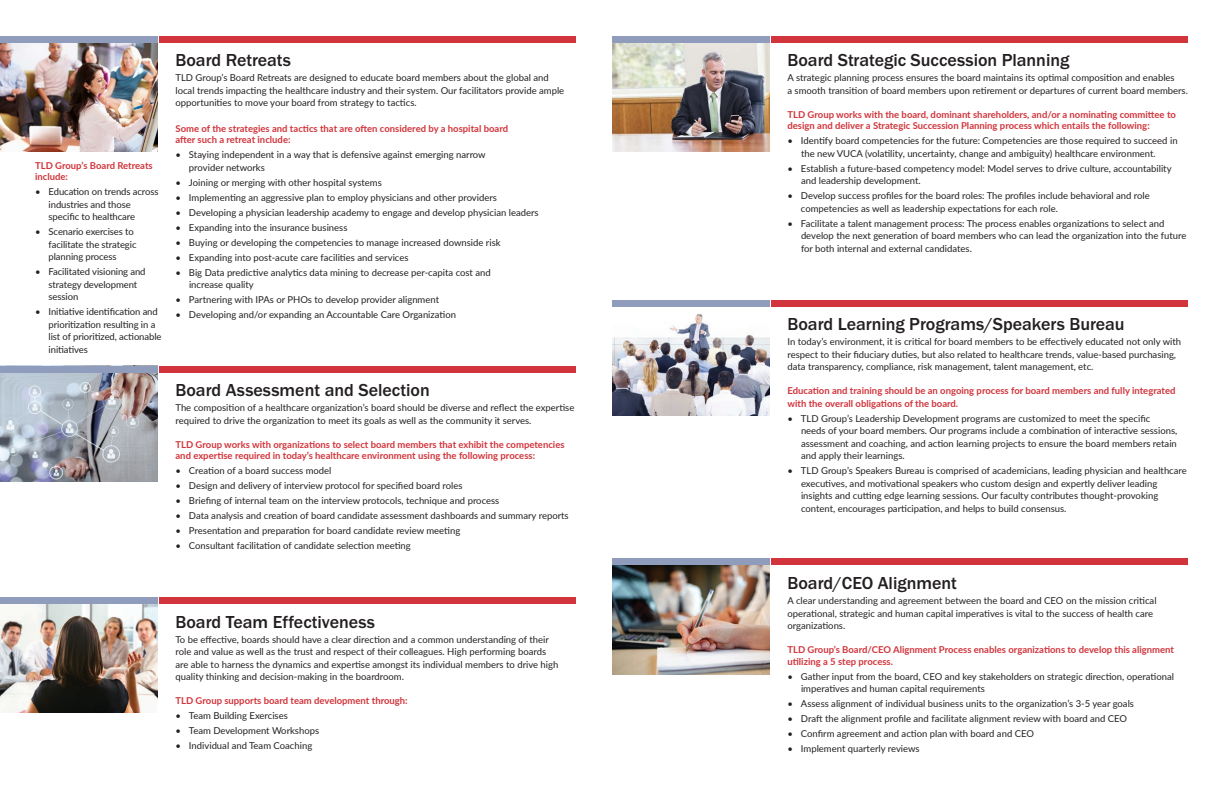
<style>
.page{position:relative;width:1224px;height:792px;background:#fff}
.page>*{position:absolute;margin:0;border:0;box-sizing:border-box;transform-origin:0 0}
.Item_subs{font:500 18px "Franklin Gothic URW";color:#231f20}
.Bullets{font:9.5px/12.5px "Lato";color:#231f20}
.text{font:9.5px/12.5px "Lato";color:#231f20}
.Red_Subs{font:700 9.5px/11.5px "Lato";color:#d1343b}
</style>
<div class="page">
<img style="left:0;top:42px;width:158px;height:109px">
<img style="left:0;top:372px;width:158px;height:109px">
<img style="left:612px;top:565px;width:158px;height:109px">
<img style="left:612px;top:42px;width:158px;height:109px">
<img style="left:612px;top:306px;width:158px;height:109px">
<div style="left:0;top:36px;width:158px;height:6px;background:#909cbc"></div>
<div style="left:0;top:366px;width:158px;height:6px;background:#909cbc"></div>
<div style="left:612px;top:559px;width:158px;height:6px;background:#909cbc"></div>
<div style="left:612px;top:36px;width:158px;height:6px;background:#909cbc"></div>
<div style="left:612px;top:300px;width:158px;height:6px;background:#909cbc"></div>
<div style="left:160px;top:36px;width:416px;height:6px;background:#d1343b"></div>
<div style="left:772px;top:36px;width:416px;height:6px;background:#d1343b"></div>
<div style="left:160px;top:366px;width:416px;height:6px;background:#d1343b"></div>
<div style="left:772px;top:559px;width:416px;height:6px;background:#d1343b"></div>
<div style="left:772px;top:300px;width:416px;height:6px;background:#d1343b"></div>
<img style="left:0;top:604px;width:158px;height:109px">
<div style="left:0;top:598px;width:158px;height:6px;background:#909cbc"></div>
<div style="left:160px;top:598px;width:416px;height:6px;background:#d1343b"></div>
<p class="Red_Subs" style="left:35px;top:159px;width:119px">TLD Group’s Board Retreats include:</p>
<p class="Bullets" style="left:49px;top:185px;width:111px;text-indent:-14px">• Education on trends across industries and those specific to healthcare</p>
<p class="Bullets" style="left:49px;top:225px;width:89px;text-indent:-14px">• Scenario exercises to facilitate the strategic planning process</p>
<p class="Bullets" style="left:49px;top:265px;width:99px;text-indent:-13px">• Facilitated visioning and strategy development session</p>
<p class="Bullets" style="left:49px;top:305px;width:114px;text-indent:-14px">• Initiative identification and prioritization resulting in a list of prioritized, actionable initiatives</p>
<p class="Item_subs" style="left:176px;top:49px;width:117px">Board Retreats</p>
<p class="text" style="left:176px;top:71px;width:390px">TLD Group’s Board Retreats are designed to educate board members about the global and local trends impacting the healthcare industry and their system. Our facilitators provide ample opportunities to move your board from strategy to tactics.</p>
<p class="Red_Subs" style="left:176px;top:122px;width:334px">Some of the strategies and tactics that are often considered by a hospital board after such a retreat include:</p>
<p class="Bullets" style="left:189px;top:148px;width:298px;text-indent:-13px">• Staying independent in a way that is defensive against emerging narrow provider networks</p>
<p class="Bullets" style="left:176px;top:175px;width:208px">• Joining or merging with other hospital systems</p>
<p class="Bullets" style="left:176px;top:191px;width:323px">• Implementing an aggressive plan to employ physicians and other providers</p>
<p class="Bullets" style="left:176px;top:206px;width:365px">• Developing a physician leadership academy to engage and develop physician leaders</p>
<p class="Bullets" style="left:176px;top:221px;width:174px">• Expanding into the insurance business</p>
<p class="Bullets" style="left:176px;top:236px;width:327px">• Buying or developing the competencies to manage increased downside risk</p>
<p class="Bullets" style="left:176px;top:251px;width:235px">• Expanding into post-acute care facilities and services</p>
<p class="Bullets" style="left:189px;top:266px;width:303px;text-indent:-14px">• Big Data predictive analytics data mining to decrease per-capita cost and increase quality</p>
<p class="Bullets" style="left:176px;top:293px;width:265px">• Partnering with IPAs or PHOs to develop provider alignment</p>
<p class="Bullets" style="left:176px;top:308px;width:282px">• Developing and/or expanding an Accountable Care Organization</p>
<p class="Item_subs" style="left:176px;top:379px;width:256px">Board Assessment and Selection</p>
<p class="text" style="left:176px;top:401px;width:400px">The composition of a healthcare organization’s board should be diverse and reflect the expertise required to drive the organization to meet its goals as well as the community it serves.</p>
<p class="Red_Subs" style="left:176px;top:438px;width:391px">TLD Group works with organizations to select board members that exhibit the competencies and expertise required in today’s healthcare environment using the following process:</p>
<p class="Bullets" style="left:176px;top:464px;width:157px">• Creation of a board success model</p>
<p class="Bullets" style="left:176px;top:479px;width:289px">• Design and delivery of interview protocol for specified board roles</p>
<p class="Bullets" style="left:176px;top:494px;width:325px">• Briefing of internal team on the interview protocols, technique and process</p>
<p class="Bullets" style="left:176px;top:509px;width:395px">• Data analysis and creation of board candidate assessment dashboards and summary reports</p>
<p class="Bullets" style="left:176px;top:524px;width:286px">• Presentation and preparation for board candidate review meeting</p>
<p class="Bullets" style="left:176px;top:539px;width:237px">• Consultant facilitation of candidate selection meeting</p>
<p class="Item_subs" style="left:176px;top:611px;width:201px">Board Team Effectiveness</p>
<p class="text" style="left:176px;top:633px;width:384px">To be effective, boards should have a clear direction and a common understanding of their role and value as well as the trust and respect of their colleagues. High performing boards are able to harness the dynamics and expertise amongst its individual members to drive high quality thinking and decision-making in the boardroom.</p>
<p class="Red_Subs" style="left:176px;top:695px;width:234px">TLD Group supports board team development through:</p>
<p class="Bullets" style="left:176px;top:709px;width:114px">• Team Building Exercises</p>
<p class="Bullets" style="left:176px;top:724px;width:145px">• Team Development Workshops</p>
<p class="Bullets" style="left:176px;top:739px;width:138px">• Individual and Team Coaching</p>
<p class="Item_subs" style="left:788px;top:49px;width:283px">Board Strategic Succession Planning</p>
<p class="text" style="left:788px;top:71px;width:402px">A strategic planning process ensures the board maintains its optimal composition and enables<br>a smooth transition of board members upon retirement or departures of current board members.</p>
<p class="Red_Subs" style="left:788px;top:108px;width:390px">TLD Group works with the board, dominant shareholders, and/or a nominating committee to design and deliver a Strategic Succession Planning process which entails the following:</p>
<p class="Bullets" style="left:801px;top:134px;width:378px;text-indent:-14px">• Identify board competencies for the future: Competencies are those required to succeed in the new VUCA (volatility, uncertainty, change and ambiguity) healthcare environment.</p>
<p class="Bullets" style="left:801px;top:161px;width:372px;text-indent:-14px">• Establish a future-based competency model: Model serves to drive culture, accountability and leadership development.</p>
<p class="Bullets" style="left:801px;top:189px;width:350px;text-indent:-13px">• Develop success profiles for the board roles: The profiles include behavioral and role competencies as well as leadership expectations for each role.</p>
<p class="Bullets" style="left:801px;top:217px;width:387px;text-indent:-14px">• Facilitate a talent management process: The process enables organizations to select and develop the next generation of board members who can lead the organization into the future for both internal and external candidates.</p>
<p class="Item_subs" style="left:788px;top:313px;width:339px">Board Learning Programs/Speakers Bureau</p>
<p class="text" style="left:788px;top:335px;width:395px">In today’s environment, it is critical for board members to be effectively educated not only with respect to their fiduciary duties, but also related to healthcare trends, value-based purchasing, data transparency, compliance, risk management, talent management, etc.</p>
<p class="Red_Subs" style="left:788px;top:384px;width:390px;line-height:12.5px">Education and training should be an ongoing process for board members and fully integrated with the overall obligations of the board.</p>
<p class="Bullets" style="left:801px;top:412px;width:378px;text-indent:-14px">• TLD Group’s Leadership Development programs are customized to meet the specific needs of your board members. Our programs include a combination of interactive sessions, assessment and coaching, and action learning projects to ensure the board members retain and apply their learnings.</p>
<p class="Bullets" style="left:801px;top:464px;width:387px;text-indent:-14px">• TLD Group’s Speakers Bureau is comprised of academicians, leading physician and healthcare executives, and motivational speakers who custom design and expertly deliver leading insights and cutting edge learning sessions. Our faculty contributes thought-provoking content, encourages participation, and helps to build consensus.</p>
<p class="Item_subs" style="left:788px;top:572px;width:171px">Board/CEO Alignment</p>
<p class="text" style="left:788px;top:594px;width:371px">A clear understanding and agreement between the board and CEO on the mission critical operational, strategic and human capital imperatives is vital to the success of health care organizations.</p>
<p class="Red_Subs" style="left:788px;top:644px;width:388px">TLD Group’s Board/CEO Alignment Process enables organizations to develop this alignment utilizing a 5 step process.</p>
<p class="Bullets" style="left:801px;top:670px;width:375px;text-indent:-14px">• Gather input from the board, CEO and key stakeholders on strategic direction, operational imperatives and human capital requirements</p>
<p class="Bullets" style="left:788px;top:697px;width:348px">• Assess alignment of individual business units to the organization’s 3-5 year goals</p>
<p class="Bullets" style="left:788px;top:712px;width:341px">• Draft the alignment profile and facilitate alignment review with board and CEO</p>
<p class="Bullets" style="left:788px;top:727px;width:248px">• Confirm agreement and action plan with board and CEO</p>
<p class="Bullets" style="left:788px;top:742px;width:134px">• Implement quarterly reviews</p>
</div>
